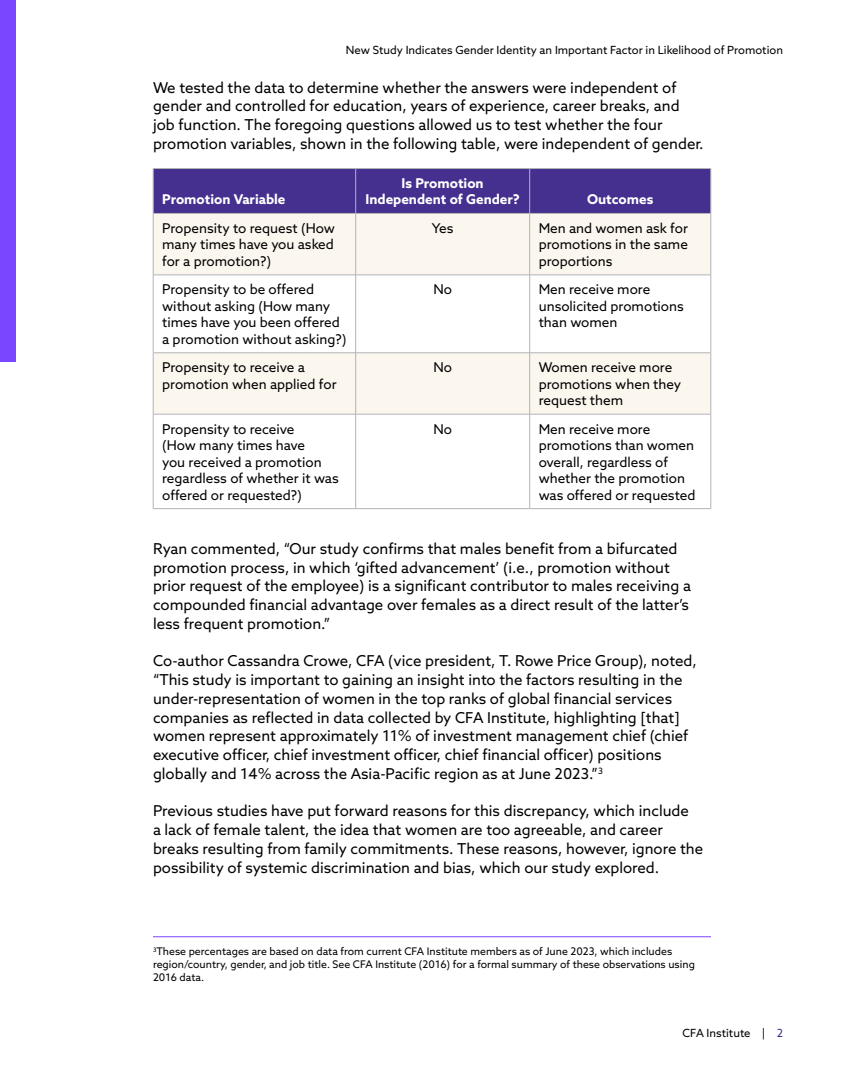
<style>
.page{position:relative;width:864px;height:1080px;background:#fff}
.page>*{position:absolute;margin:0;border:0;box-sizing:border-box;transform-origin:0 0}
.Para{font:15px/18.8px "Azo Sans";color:#000}
.TB{font:13.5px/16.5px "Azo Sans";color:#000}
.TB_CH{font:700 13.5px/16.5px "Azo Sans";color:#fff;text-align:center}
.TB_CH_left{font:700 13.5px "Azo Sans";color:#fff}
.TB_center{font:13.5px "Azo Sans";color:#000}
.t1{font:11.25px "Azo Sans";color:#000}
.Footnotes{font:10.5px/12.8px "Azo Sans";color:#000}
.s1{color:#452f8f}
</style>
<div class="page">
<div style="left:0;top:0;width:16px;height:362px;background:#7a46ff"></div>
<div style="left:154px;top:169px;width:557px;height:44px;background:#452f8f"></div>
<svg style="left:154px;top:214px;width:557px;height:200px;fill:#fbf6ee"></svg>
<hr style="left:153px;top:168px;width:203px;height:1px;background:#b1b4b6">
<hr style="left:153px;top:169px;width:1px;height:44px;background:#b1b4b6">
<hr style="left:356px;top:168px;width:174px;height:1px;background:#b1b4b6">
<hr style="left:355px;top:169px;width:1px;height:44px;background:#b1b4b6">
<hr style="left:530px;top:168px;width:181px;height:1px;background:#b1b4b6">
<hr style="left:529px;top:169px;width:1px;height:44px;background:#b1b4b6">
<hr style="left:711px;top:169px;width:1px;height:44px;background:#b1b4b6">
<hr style="left:153px;top:213px;width:203px;height:1px;background:#b1b4b6">
<hr style="left:153px;top:214px;width:1px;height:61px;background:#b1b4b6">
<hr style="left:356px;top:213px;width:174px;height:1px;background:#b1b4b6">
<hr style="left:355px;top:214px;width:1px;height:61px;background:#b1b4b6">
<hr style="left:530px;top:213px;width:181px;height:1px;background:#b1b4b6">
<hr style="left:529px;top:214px;width:1px;height:61px;background:#b1b4b6">
<hr style="left:711px;top:214px;width:1px;height:61px;background:#b1b4b6">
<hr style="left:153px;top:275px;width:203px;height:1px;background:#b1b4b6">
<hr style="left:153px;top:275px;width:1px;height:78px;background:#b1b4b6">
<hr style="left:356px;top:275px;width:174px;height:1px;background:#b1b4b6">
<hr style="left:355px;top:275px;width:1px;height:78px;background:#b1b4b6">
<hr style="left:530px;top:275px;width:181px;height:1px;background:#b1b4b6">
<hr style="left:529px;top:275px;width:1px;height:78px;background:#b1b4b6">
<hr style="left:711px;top:275px;width:1px;height:78px;background:#b1b4b6">
<hr style="left:153px;top:353px;width:203px;height:1px;background:#b1b4b6">
<hr style="left:153px;top:353px;width:1px;height:61px;background:#b1b4b6">
<hr style="left:356px;top:353px;width:174px;height:1px;background:#b1b4b6">
<hr style="left:355px;top:353px;width:1px;height:61px;background:#b1b4b6">
<hr style="left:530px;top:353px;width:181px;height:1px;background:#b1b4b6">
<hr style="left:529px;top:353px;width:1px;height:61px;background:#b1b4b6">
<hr style="left:711px;top:353px;width:1px;height:61px;background:#b1b4b6">
<hr style="left:153px;top:414px;width:203px;height:1px;background:#b1b4b6">
<hr style="left:153px;top:414px;width:1px;height:94px;background:#b1b4b6">
<hr style="left:356px;top:414px;width:174px;height:1px;background:#b1b4b6">
<hr style="left:355px;top:414px;width:1px;height:94px;background:#b1b4b6">
<hr style="left:530px;top:414px;width:181px;height:1px;background:#b1b4b6">
<hr style="left:529px;top:414px;width:1px;height:94px;background:#b1b4b6">
<hr style="left:711px;top:414px;width:1px;height:94px;background:#b1b4b6">
<hr style="left:153px;top:508px;width:203px;height:1px;background:#b1b4b6">
<hr style="left:356px;top:508px;width:174px;height:1px;background:#b1b4b6">
<hr style="left:530px;top:508px;width:181px;height:1px;background:#b1b4b6">
<hr style="left:153px;top:936px;width:558px;height:1px;background:#7a46ff">
<p class="t1" style="left:346px;top:43px;width:439px">New Study Indicates Gender Identity an Important Factor in Likelihood of Promotion</p>
<p class="Para" style="left:153px;top:78px;width:552px">We tested the data to determine whether the answers were independent of gender and controlled for education, years of experience, career breaks, and job function. The foregoing questions allowed us to test whether the four promotion variables, shown in the following table, were independent of gender.</p>
<p class="TB_CH_left" style="left:162px;top:191px;width:125px">Promotion Variable</p>
<p class="TB_CH" style="left:365px;top:175px;width:156px">Is Promotion<br>Independent of Gender?</p>
<p class="TB_CH" style="left:587px;top:191px;width:68px">Outcomes</p>
<p class="TB" style="left:162px;top:220px;width:174px;text-align:justify">Propensity to request (How many times have you asked for a promotion?)</p>
<p class="TB_center" style="left:432px;top:219px;width:23px">Yes</p>
<p class="TB" style="left:539px;top:220px;width:151px;text-align:justify">Men and women ask for promotions in the same proportions</p>
<p class="TB" style="left:162px;top:281px;width:186px">Propensity to be offered without asking (How many times have you been offered a promotion without asking?)</p>
<p class="TB_center" style="left:433px;top:281px;width:20px">No</p>
<p class="TB" style="left:539px;top:281px;width:147px">Men receive more unsolicited promotions than women</p>
<p class="TB" style="left:162px;top:359px;width:176px">Propensity to receive a promotion when applied for</p>
<p class="TB_center" style="left:433px;top:359px;width:20px">No</p>
<p class="TB" style="left:539px;top:359px;width:144px">Women receive more promotions when they request them</p>
<p class="TB" style="left:162px;top:420px;width:178px">Propensity to receive<br>(How many times have<br>you received a promotion regardless of whether it was offered or requested?)</p>
<p class="TB_center" style="left:433px;top:420px;width:20px">No</p>
<p class="TB" style="left:539px;top:420px;width:158px">Men receive more promotions than women overall, regardless of whether the promotion was offered or requested</p>
<p class="Para" style="left:153px;top:539px;width:540px">Ryan commented, “Our study confirms that males benefit from a bifurcated promotion process, in which ‘gifted advancement’ (i.e., promotion without prior request of the employee) is a significant contributor to males receiving a compounded financial advantage over females as a direct result of the latter’s less frequent promotion.”</p>
<p class="Para" style="left:153px;top:651px;width:545px">Co-author Cassandra Crowe, CFA (vice president, T. Rowe Price Group), noted, “This study is important to gaining an insight into the factors resulting in the under-representation of women in the top ranks of global financial services companies as reflected in data collected by CFA Institute, highlighting [that] women represent approximately 11% of investment management chief (chief executive officer, chief investment officer, chief financial officer) positions globally and 14% across the Asia-Pacific region as at June 2023.”<sup>3</sup></p>
<p class="Para" style="left:153px;top:801px;width:552px">Previous studies have put forward reasons for this discrepancy, which include<br>a lack of female talent, the idea that women are too agreeable, and career breaks resulting from family commitments. These reasons, however, ignore the possibility of systemic discrimination and bias, which our study explored.</p>
<p class="Footnotes" style="left:153px;top:945px;width:543px"><sup>3</sup>These percentages are based on data from current CFA Institute members as of June 2023, which includes region/country, gender, and job title. See CFA Institute (2016) for a formal summary of these observations using<br>2016 data.</p>
<p class="t1" style="left:683px;top:1026px;width:102px">CFA Institute | <span class="s1">2</span></p>
</div>
